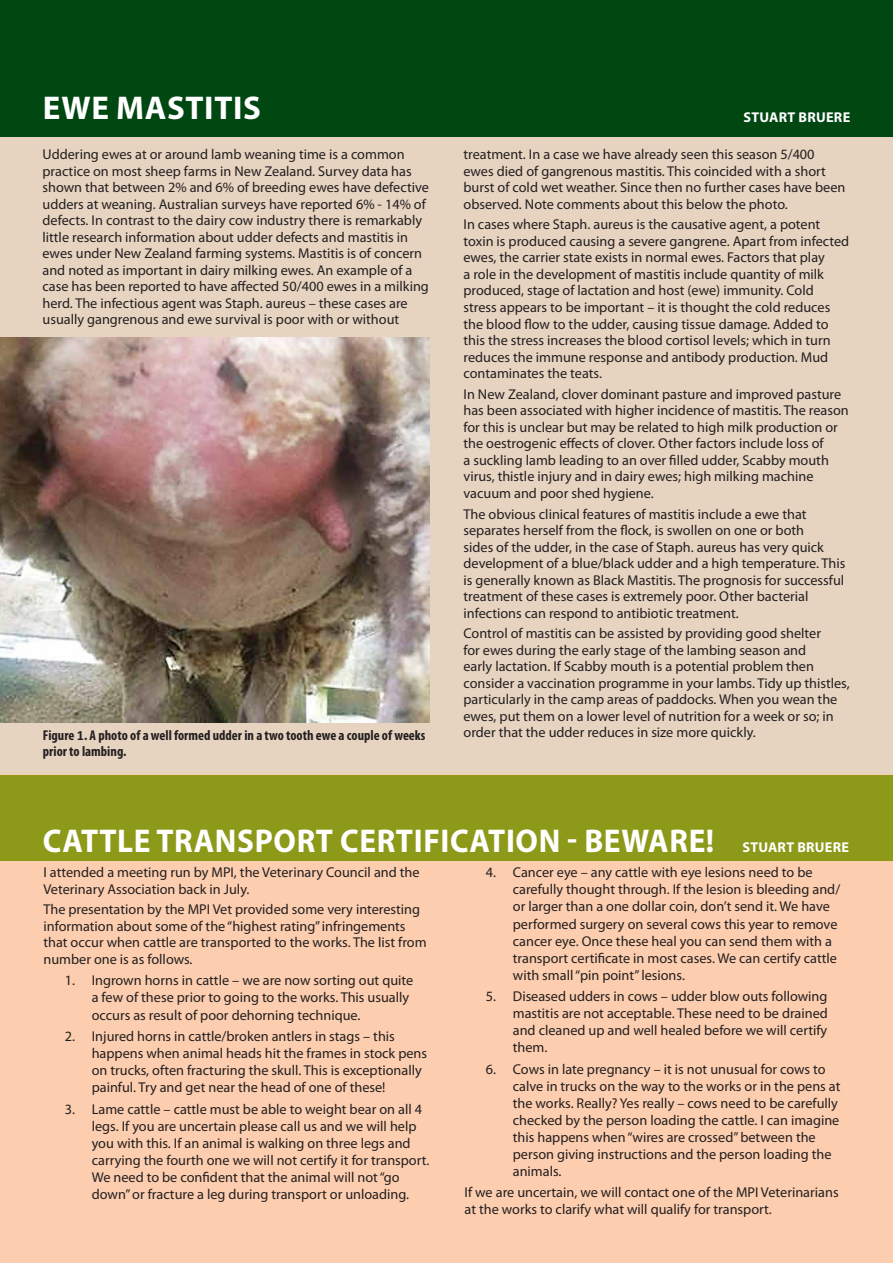
<style>
.page{position:relative;width:893px;height:1263px;background:#fff}
.page>*{position:absolute;margin:0;border:0;box-sizing:border-box;transform-origin:0 0}
.t1{font:700 33px "Myriad Pro";letter-spacing:.02em;color:#fff;scale:.95 1}
.t2{font:700 33px "Myriad Pro";letter-spacing:.02em;color:#fff}
.t3{font:14.25px/16.5px "Myriad Pro";color:#231f20}
.t4{font:700 condensed 14.25px "Myriad Pro";color:#231f20}
.t5{font:700 14.25px "Myriad Pro";letter-spacing:.02em;color:#fff}
.s1{font-family:"Calibri";font-stretch:normal}
</style>
<div class="page">
<div style="left:0;top:120px;width:893px;height:663px;background:#e6d3c0"></div>
<img style="left:0;top:338px;width:429px;height:384px">
<div style="left:0;top:0;width:893px;height:136px;background:#004712"></div>
<div style="left:0;top:774px;width:893px;height:489px;background:#fccdae"></div>
<div style="left:0;top:775px;width:893px;height:85px;background:#8d9918"></div>
<h1 class="t2" style="left:43px;top:87px;width:216px">EWE MASTITIS</h1>
<p class="t5" style="left:743px;top:108px;width:108px">STUART BRUERE</p>
<p class="t3" style="left:43px;top:146px;width:388px">Uddering ewes at or around lamb weaning time is a common practice on most sheep farms in New Zealand. Survey data has shown that between 2% and 6% of breeding ewes have defective udders at weaning. Australian surveys have reported 6% - 14% of defects. In contrast to the dairy cow industry there is remarkably little research information about udder defects and mastitis in ewes under New Zealand farming systems. Mastitis is of concern and noted as important in dairy milking ewes. An example of a case has been reported to have affected 50/400 ewes in a milking herd. The infectious agent was Staph. aureus – these cases are usually gangrenous and ewe survival is poor with or without</p>
<p class="t3" style="left:463px;top:146px;width:383px">treatment. In a case we have already seen this season 5/400 ewes died of gangrenous mastitis. This coincided with a short burst of cold wet weather. Since then no further cases have been observed. Note comments about this below the photo.</p>
<p class="t3" style="left:463px;top:216px;width:387px">In cases where Staph. aureus is the causative agent, a potent toxin is produced causing a severe gangrene. Apart from infected ewes, the carrier state exists in normal ewes. Factors that play<br>a role in the development of mastitis include quantity of milk produced, stage of lactation and host (ewe) immunity. Cold stress appears to be important – it is thought the cold reduces the blood flow to the udder, causing tissue damage. Added to this the stress increases the blood cortisol levels; which in turn reduces the immune response and antibody production. Mud contaminates the teats.</p>
<p class="t3" style="left:463px;top:385px;width:387px">In New Zealand, clover dominant pasture and improved pasture has been associated with higher incidence of mastitis. The reason for this is unclear but may be related to high milk production or the oestrogenic effects of clover. Other factors include loss of<br>a suckling lamb leading to an over filled udder, Scabby mouth virus, thistle injury and in dairy ewes; high milking machine vacuum and poor shed hygiene.</p>
<p class="t3" style="left:463px;top:505px;width:383px">The obvious clinical features of mastitis include a ewe that separates herself from the flock, is swollen on one or both<br>sides of the udder, in the case of Staph. aureus has very quick development of a blue/black udder and a high temperature. This is generally known as Black Mastitis. The prognosis for successful treatment of these cases is extremely poor. Other bacterial infections can respond to antibiotic treatment.</p>
<p class="t3" style="left:463px;top:625px;width:388px">Control of mastitis can be assisted by providing good shelter<br>for ewes during the early stage of the lambing season and<br>early lactation. If Scabby mouth is a potential problem then consider a vaccination programme in your lambs. Tidy up thistles, particularly in the camp areas of paddocks. When you wean the ewes, put them on a lower level of nutrition for a week or so; in</p>
<p class="t4" style="left:43px;top:726px;width:384px">Figure <span class="s1">1</span>. A photo of a well formed udder in a two tooth ewe a couple of weeks</p>
<p class="t3" style="left:463px;top:724px;width:294px">order that the udder reduces in size more quickly.</p>
<p class="t4" style="left:43px;top:743px;width:85px">prior to lambing.</p>
<h1 class="t1" style="left:43px;top:819px;width:708px">CATTLE TRANSPORT CERTIFICATION - BEWARE!</h1>
<p class="t5" style="left:742px;top:838px;width:108px">STUART BRUERE</p>
<p class="t3" style="left:43px;top:864px;width:378px">I attended a meeting run by MPI, the Veterinary Council and the<br>Veterinary Association back in July.</p>
<p class="t3" style="left:43px;top:901px;width:385px">The presentation by the MPI Vet provided some very interesting information about some of the “highest rating” infringements that occur when cattle are transported to the works. The list from number one is as follows.</p>
<p class="t3" style="left:92px;top:972px;width:323px;line-height:17.1px;text-indent:-27px">1. Ingrown horns in cattle – we are now sorting out quite a few of these prior to going to the works. This usually occurs as result of poor dehorning technique.</p>
<p class="t3" style="left:92px;top:1027px;width:337px;line-height:17.1px;text-indent:-27px">2. Injured horns in cattle/broken antlers in stags – this happens when animal heads hit the frames in stock pens on trucks, often fracturing the skull. This is exceptionally painful. Try and get near the head of one of these!</p>
<p class="t3" style="left:92px;top:1100px;width:339px;line-height:17.1px;text-indent:-27px">3. Lame cattle – cattle must be able to weight bear on all 4 legs. If you are uncertain please call us and we will help you with this. If an animal is walking on three legs and carrying the fourth one we will not certify it for transport.<br>We need to be confident that the animal will not “go down” or fracture a leg during transport or unloading.</p>
<p class="t3" style="left:513px;top:864px;width:329px;line-height:17.1px;text-indent:-27px">4. Cancer eye – any cattle with eye lesions need to be carefully thought through. If the lesion is bleeding and/ or larger than a one dollar coin, don’t send it. We have performed surgery on several cows this year to remove cancer eye. Once these heal you can send them with a transport certificate in most cases. We can certify cattle with small “pin point” lesions.</p>
<p class="t3" style="left:513px;top:987px;width:317px;line-height:17.1px;text-align:justify;text-indent:-27px">5. Diseased udders in cows – udder blow outs following mastitis are not acceptable. These need to be drained and cleaned up and well healed before we will certify them.</p>
<p class="t3" style="left:513px;top:1060px;width:329px;line-height:17.1px;text-indent:-27px">6. Cows in late pregnancy – it is not unusual for cows to calve in trucks on the way to the works or in the pens at the works. Really? Yes really – cows need to be carefully checked by the person loading the cattle. I can imagine this happens when “wires are crossed” between the person giving instructions and the person loading the animals.</p>
<p class="t3" style="left:465px;top:1184px;width:376px">If we are uncertain, we will contact one of the MPI Veterinarians at the works to clarify what will qualify for transport.</p>
</div>
